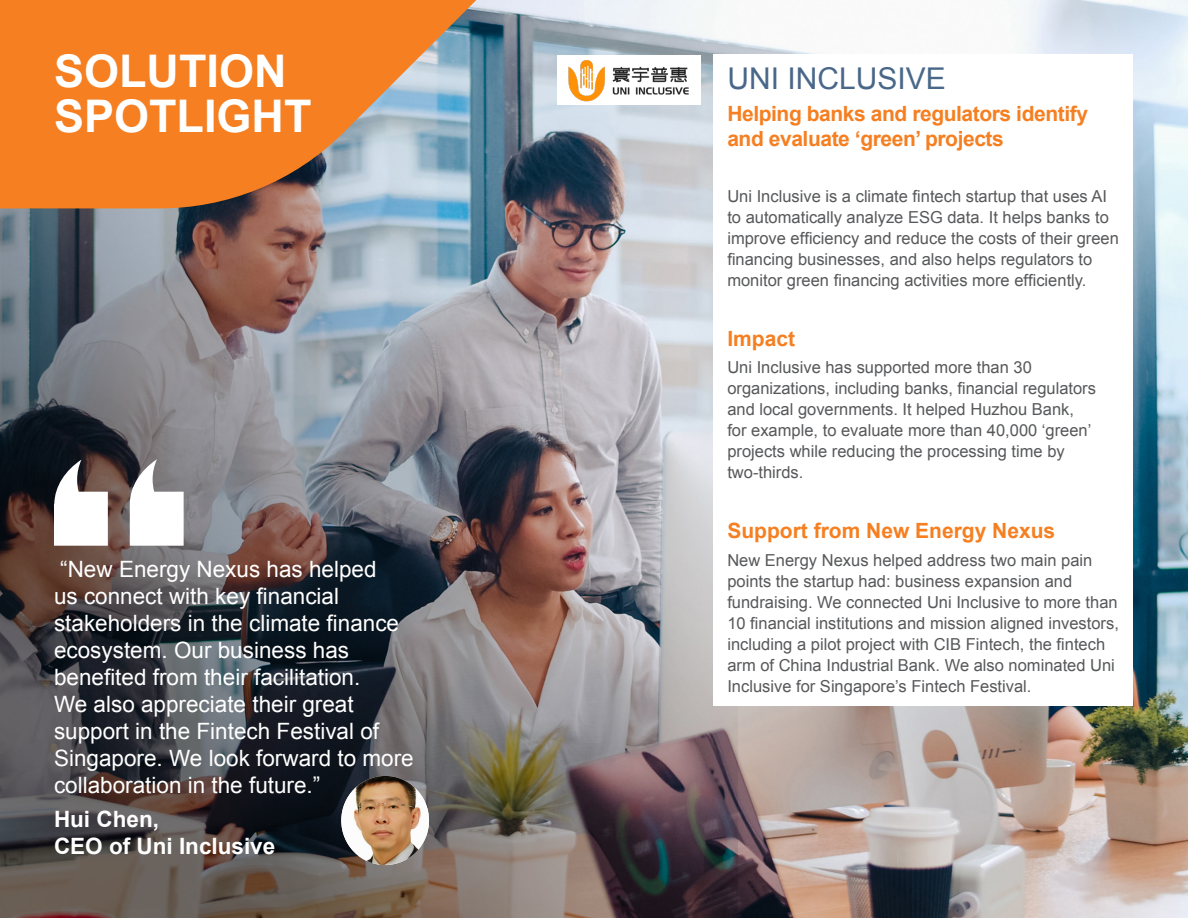
<style>
.page{position:relative;width:1188px;height:918px;background:#fff}
.page>*{position:absolute;margin:0;border:0;box-sizing:border-box;transform-origin:0 0}
.chapter_head{font:700 45px/45px "Arial";color:#fff}
.heading{font:30px "Arial";color:#496889}
.captions{font:22.5px/27px "Arial";color:#fff}
.captions-2{font:700 22.5px/27px "Arial";color:#fff}
.subhead{font:700 21px/25.2px "Arial";letter-spacing:-.02em;color:#f57f21}
.subhead-2{font:700 21px "Arial";color:#f57f21}
.body{font:16.5px/21px "Arial";color:#57585a}
</style>
<div class="page">
<img style="left:738px;top:0;width:450px;height:918px">
<img style="left:0;top:0;width:738px;height:918px">
<svg style="left:0;top:0;width:529px;height:208px;fill:#f57f21"></svg>
<svg style="left:54px;top:460px;width:54px;height:86px"></svg>
<svg style="left:130px;top:459px;width:54px;height:87px"></svg>
<img style="left:558px;top:55px;width:141px;height:50px">
<img style="left:341px;top:776px;width:88px;height:89px">
<div style="left:714px;top:54px;width:419px;height:651px;background:#fff"></div>
<p class="chapter_head" style="left:54px;top:50px;width:259px">SOLUTION<br>SPOTLIGHT</p>
<p class="captions" style="left:54px;top:556px;width:361px">“New Energy Nexus has helped<br>us connect with key financial stakeholders in the climate finance ecosystem. Our business has benefited from their facilitation.<br>We also appreciate their great support in the Fintech Festival of<br>Singapore. We look forward to more collaboration in the future.”</p>
<p class="captions-2" style="left:54px;top:806px;width:223px">Hui Chen,<br>CEO of Uni Inclusive</p>
<p class="heading" style="left:727px;top:59px;width:220px">UNI INCLUSIVE</p>
<p class="subhead" style="left:727px;top:102px;width:362px">Helping banks and regulators identify and evaluate ‘green’ projects</p>
<p class="body" style="left:727px;top:186px;width:393px">Uni Inclusive is a climate fintech startup that uses AI to automatically analyze ESG data. It helps banks to improve efficiency and reduce the costs of their green financing businesses, and also helps regulators to monitor green financing activities more efficiently.</p>
<p class="subhead" style="left:727px;top:326px;width:69px">Impact</p>
<p class="body" style="left:727px;top:357px;width:370px">Uni Inclusive has supported more than 30 organizations, including banks, financial regulators and local governments. It helped Huzhou Bank, for example, to evaluate more than 40,000 ‘green’ projects while reducing the processing time by two-thirds.</p>
<p class="subhead-2" style="left:727px;top:517px;width:329px">Support from New Energy Nexus</p>
<p class="body" style="left:727px;top:550px;width:393px">New Energy Nexus helped address two main pain points the startup had: business expansion and fundraising. We connected Uni Inclusive to more than 10 financial institutions and mission aligned investors, including a pilot project with CIB Fintech, the fintech arm of China Industrial Bank. We also nominated Uni Inclusive for Singapore’s Fintech Festival.</p>
</div>
